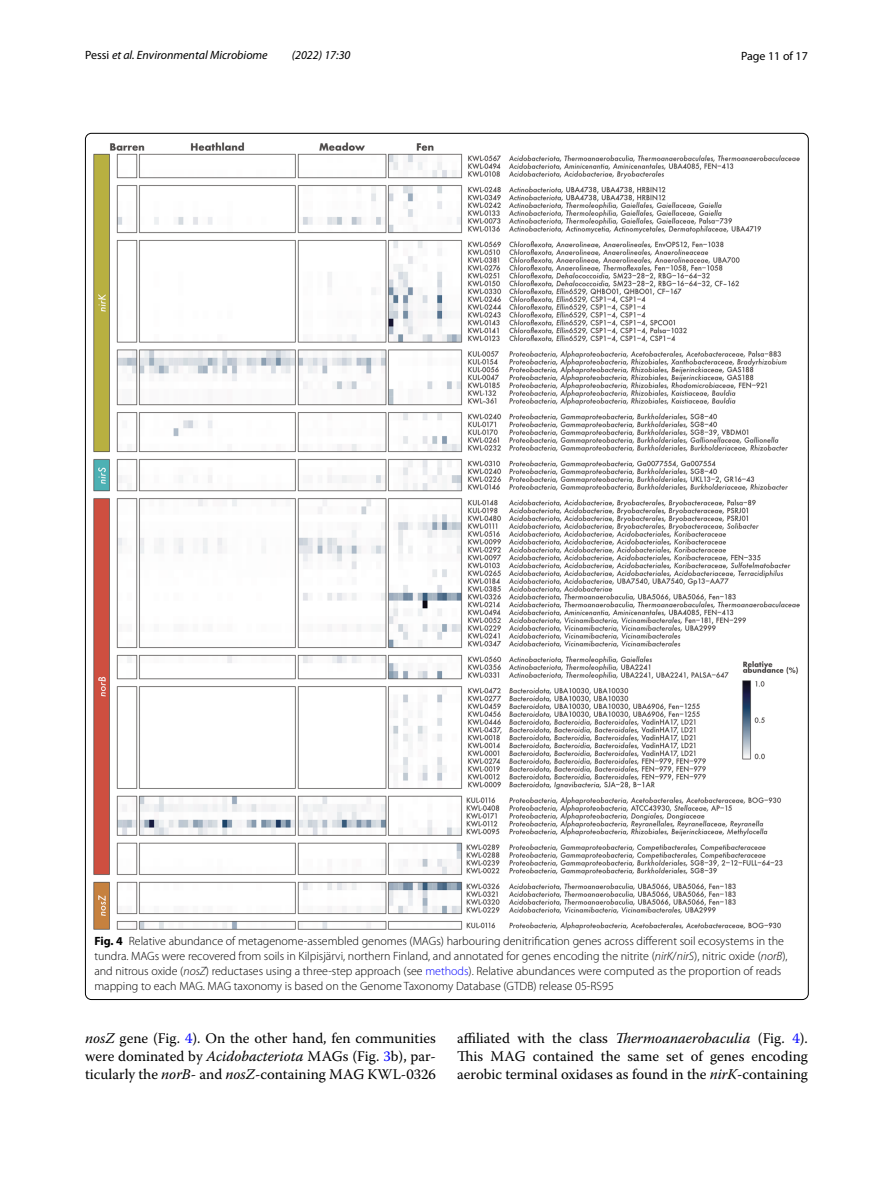
<style>
.page{position:relative;width:893px;height:1187px;background:#fff}
.page>*{position:absolute;margin:0;border:0;box-sizing:border-box;transform-origin:0 0}
.t1{font:14.7px/18px "Warnock Pro";color:#000;text-align:justify}
.t2{font:300 12px/15px "Myriad Pro";color:#000}
.t3{font:italic 12px "Myriad Pro";color:#000}
.t4{font:12px "Myriad Pro";color:#000}
.s1{font-style:normal}
.s2{font-weight:700}
.s3{font-style:italic}
.s4{color:#00f}
</style>
<div class="page">
<img style="left:94px;top:142px;width:706px;height:787px">
<p class="t3" style="left:85px;top:48px;width:184px"><span class="s1">Pessi</span> et al. Environmental Microbiome</p>
<p class="t3" style="left:292px;top:48px;width:60px">(2022) 17:30</p>
<p class="t4" style="left:741px;top:48px;width:68px">Page 11 of 17</p>
<p class="t2" style="left:94px;top:933px;width:695px"><span class="s2">Fig. 4</span> Relative abundance of metagenome-assembled genomes (MAGs) harbouring denitrification genes across different soil ecosystems in the tundra. MAGs were recovered from soils in Kilpisjärvi, northern Finland, and annotated for genes encoding the nitrite (<span class="s3">nirK</span>/<span class="s3">nirS</span>), nitric oxide (<span class="s3">norB</span>), and nitrous oxide (<span class="s3">nosZ</span>) reductases using a three-step approach (see <span class="s4">methods</span>). Relative abundances were computed as the proportion of reads mapping to each MAG. MAG taxonomy is based on the Genome Taxonomy Database (GTDB) release 05-RS95</p>
<p class="t1" style="left:85px;top:1029px;width:352px"><span class="s3">nosZ</span> gene (Fig. <span class="s4">4</span>). On the other hand, fen communities were dominated by <span class="s3">Acidobacteriota</span> MAGs (Fig. <span class="s4">3</span>b), par&shy;ticularly the <span class="s3">norB</span>- and <span class="s3">nosZ</span>-containing MAG KWL-0326</p>
<p class="t1" style="left:457px;top:1029px;width:352px">affiliated with the class <span class="s3">Thermoanaerobaculia</span> (Fig. <span class="s4">4</span>).<br>This MAG contained the same set of genes encoding aerobic terminal oxidases as found in the <span class="s3">nirK</span>-containing</p>
</div>
